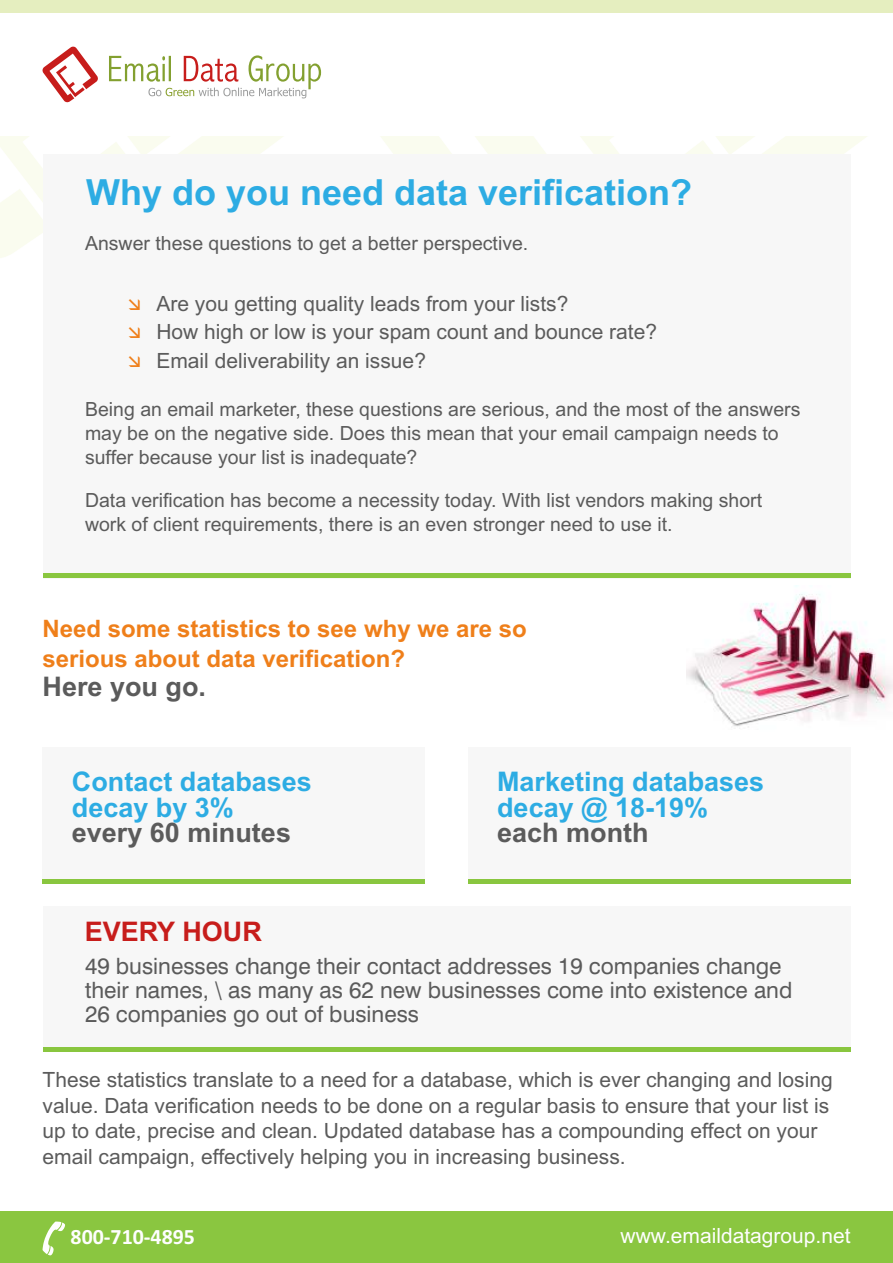
<style>
.page{position:relative;width:893px;height:1263px;background:#fff}
.page>*{position:absolute;margin:0;border:0;box-sizing:border-box;transform-origin:0 0}
.t1{font:700 36px "Arial";color:#2dace3}
.t2{font:700 27px/25.7px "Arial";color:#2dace3}
.t3{font:700 27px "Arial";color:#5b5b5b}
.t4{font:700 27px "Arial";color:#c71d1b}
.t5{font:700 24px/29.5px "Arial";color:#ef7f1a}
.t6{font:22.5px/24.3px "Swiss 721 BT";color:#5b5b5b}
.t7{font:700 21.9px "Calibri";color:#fefefe}
.t8{font:21px/25.8px "Arial";color:#5b5b5b}
.t9{font:21px "Arial";color:#fefefe}
.t10{font:19.5px/24px "Arial";color:#5b5b5b}
</style>
<div class="page">
<div style="left:468px;top:747px;width:382px;height:137px;background:#f7f7f7"></div>
<div style="left:468px;top:879px;width:382px;height:5px;background:#89c63f"></div>
<img style="left:687px;top:585px;width:206px;height:142px">
<svg style="left:382px;top:136px;width:237px;height:18px;fill:#fafcef"></svg>
<svg style="left:686px;top:136px;width:181px;height:18px"></svg>
<svg style="left:0;top:136px;width:281px;height:122px"></svg>
<div style="left:0;top:0;width:893px;height:13px;background:#e5eebf"></div>
<svg style="left:42px;top:46px;width:56px;height:57px"></svg>
<svg style="left:109px;top:55px;width:212px;height:43px"></svg>
<div style="left:0;top:1212px;width:893px;height:51px;background:#8ac640"></div>
<svg style="left:43px;top:1221px;width:22px;height:34px"></svg>
<div style="left:43px;top:154px;width:807px;height:424px;background:#f7f7f7"></div>
<hr style="left:43px;top:574px;width:807px;height:4px;background:#89c63f">
<div style="left:43px;top:747px;width:382px;height:137px;background:#f7f7f7"></div>
<div style="left:43px;top:879px;width:382px;height:5px;background:#89c63f"></div>
<div style="left:43px;top:905px;width:807px;height:146px;background:#f7f7f7"></div>
<hr style="left:43px;top:1047px;width:807px;height:4px;background:#89c63f">
<h1 class="t1" style="left:86px;top:179px;width:608px">Why do you need data verification?</h1>
<p class="t10" style="left:85px;top:233px;width:445px">Answer these questions to get a better perspective.</p>
<p class="t8" style="left:156px;top:292px;width:502px;line-height:28.2px">Are you getting quality leads from your lists?<br>How high or low is your spam count and bounce rate?<br>Email deliverability an issue?</p>
<p class="t10" style="left:85px;top:399px;width:717px">Being an email marketer, these questions are serious, and the most of the answers may be on the negative side. Does this mean that your email campaign needs to suffer because your list is inadequate?</p>
<p class="t10" style="left:85px;top:490px;width:679px">Data verification has become a necessity today. With list vendors making short work of client requirements, there is an even stronger need to use it.</p>
<p class="t5" style="left:43px;top:616px;width:486px">Need some statistics to see why we are so serious about data verification?</p>
<p class="t3" style="left:43px;top:677px;width:165px">Here you go.</p>
<p class="t2" style="left:72px;top:771px;width:242px">Contact databases decay by 3%</p>
<p class="t3" style="left:72px;top:823px;width:221px">every 60 minutes</p>
<p class="t4" style="left:85px;top:921px;width:179px">EVERY HOUR</p>
<p class="t2" style="left:497px;top:771px;width:269px">Marketing databases decay @ 18-19%</p>
<p class="t3" style="left:497px;top:823px;width:153px">each month</p>
<p class="t6" style="left:85px;top:956px;width:709px">49 businesses change their contact addresses 19 companies change their names, \ as many as 62 new businesses come into existence and<br>26 companies go out of business</p>
<p class="t8" style="left:43px;top:1068px;width:792px">These statistics translate to a need for a database, which is ever changing and losing value. Data verification needs to be done on a regular basis to ensure that your list is up to date, precise and clean. Updated database has a compounding effect on your email campaign, effectively helping you in increasing business.</p>
<p class="t7" style="left:71px;top:1228px;width:126px">800-710-4895</p>
<p class="t9" style="left:621px;top:1227px;width:231px">www.emaildatagroup.net</p>
</div>
